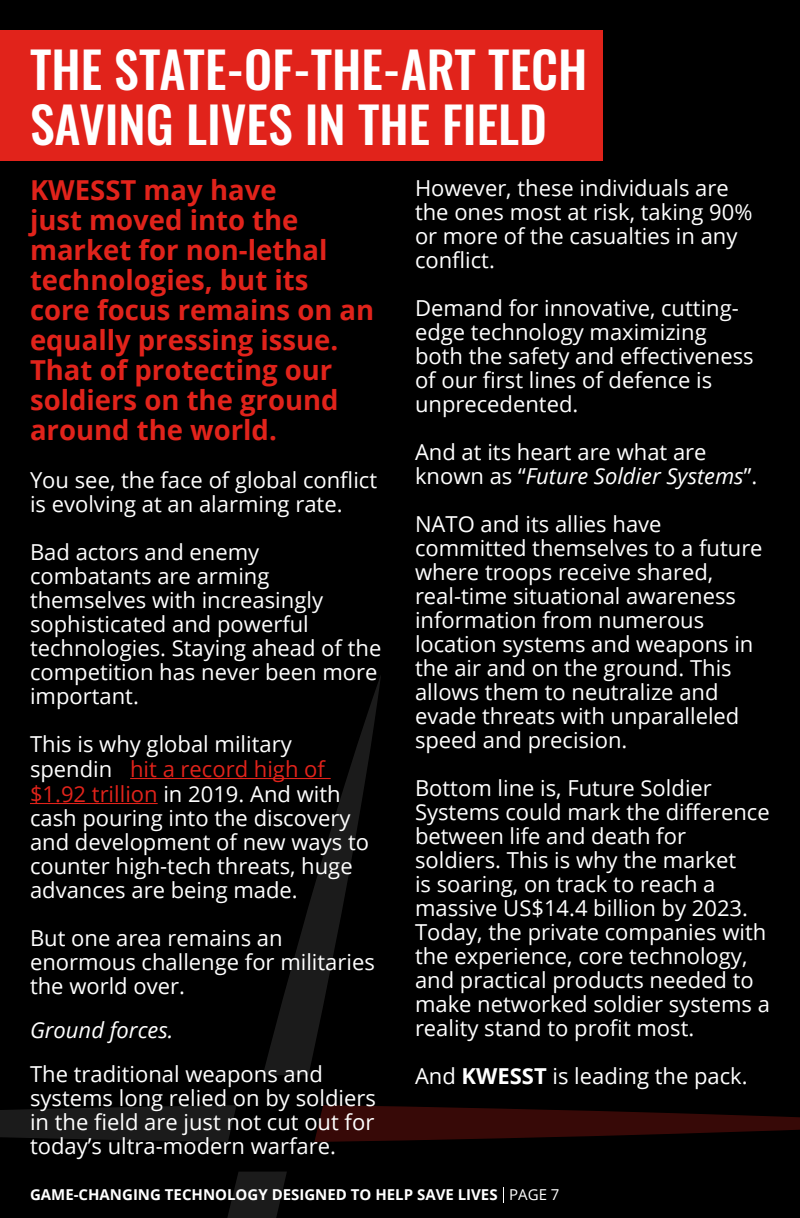
<style>
.page{position:relative;width:800px;height:1218px;background:#000}
.page>*{position:absolute;margin:0;border:0;box-sizing:border-box;transform-origin:0 0}
.t1{font:500 50px/55px "Oswald";color:#fff}
.t2{font:700 27.5px/30px "Open Sans";color:#e1231b}
.t3{font:22px/24px "Open Sans";color:#fff}
.t4{font:italic 22px "Open Sans";color:#fff}
.t5{font:700 15px "Open Sans";color:#fff}
.s1{font-style:italic}
.s2{font-weight:700}
.s3{color:#000}
.s4{color:#e1231b}
.s5{font-weight:400}
</style>
<div class="page">
<svg style="left:227px;top:1172px;width:60px;height:46px"></svg>
<svg style="left:263px;top:676px;width:118px;height:399px"></svg>
<svg style="left:0;top:1105px;width:237px;height:37px;background:#171717"></svg>
<svg style="left:314px;top:1105px;width:486px;height:37px"></svg>
<div style="left:0;top:30px;width:603px;height:130px;background:#e1231b"></div>
<hr style="left:130px;top:778px;width:201px;height:1px;background:#e1231b">
<hr style="left:30px;top:803px;width:128px;height:1px;background:#e1231b">
<svg style="left:503px;top:1187px;width:1px;height:16px"></svg>
<h1 class="t1" style="left:30px;top:45px;width:559px">THE STATE-OF-THE-ART TECH<br>SAVING LIVES IN THE FIELD</h1>
<p class="t3" style="left:415px;top:175px;width:339px">However, these individuals are the ones most at risk, taking 90% or more of the casualties in any conflict.</p>
<p class="t3" style="left:415px;top:295px;width:340px">Demand for innovative, cutting&shy;edge technology maximizing both the safety and effectiveness of our first lines of defence is unprecedented.</p>
<p class="t3" style="left:415px;top:439px;width:344px">And at its heart are what are known as “<span class="s1">Future Soldier Systems</span>”.</p>
<p class="t3" style="left:415px;top:511px;width:349px">NATO and its allies have committed themselves to a future where troops receive shared, real-time situational awareness information from numerous location systems and weapons in the air and on the ground. This allows them to neutralize and evade threats with unparalleled speed and precision.</p>
<p class="t3" style="left:415px;top:775px;width:356px">Bottom line is, Future Soldier<br>Systems could mark the difference between life and death for soldiers. This is why the market<br>is soaring, on track to reach a massive US$14.4 billion by 2023.<br>Today, the private companies with the experience, core technology, and practical products needed to make networked soldier systems a reality stand to profit most.</p>
<p class="t3" style="left:415px;top:1063px;width:334px">And <span class="s2">KWESST</span> is leading the pack.</p>
<p class="t2" style="left:30px;top:174px;width:346px">KWESST may have<br>just moved into the market for non-lethal technologies, but its core focus remains on an equally pressing issue.<br>That of protecting our soldiers on the ground around the world.</p>
<p class="t3" style="left:30px;top:467px;width:349px">You see, the face of global conflict is evolving at an alarming rate.</p>
<p class="t3" style="left:30px;top:539px;width:353px">Bad actors and enemy combatants are arming themselves with increasingly sophisticated and powerful technologies. Staying ahead of the competition has never been more important.</p>
<p class="t3" style="left:30px;top:731px;width:341px;line-height:24.4px">This is why global military spendin<span class="s3">g</span> <span class="s4">hit a record high of $1.92 trillion</span> in 2019. And with cash pouring into the discovery and development of new ways to counter high-tech threats, huge advances are being made.</p>
<p class="t3" style="left:30px;top:925px;width:346px">But one area remains an enormous challenge for militaries the world over.</p>
<p class="t4" style="left:30px;top:1015px;width:145px">Ground forces.</p>
<p class="t3" style="left:30px;top:1061px;width:348px">The traditional weapons and systems long relied on by soldiers in the field are just not cut out for today’s ultra-modern warfare.</p>
<p class="t5" style="left:30px;top:1184px;width:531px">GAME-CHANGING TECHNOLOGY DESIGNED TO HELP SAVE LIVES <span class="s5">PAGE 7</span></p>
</div>
